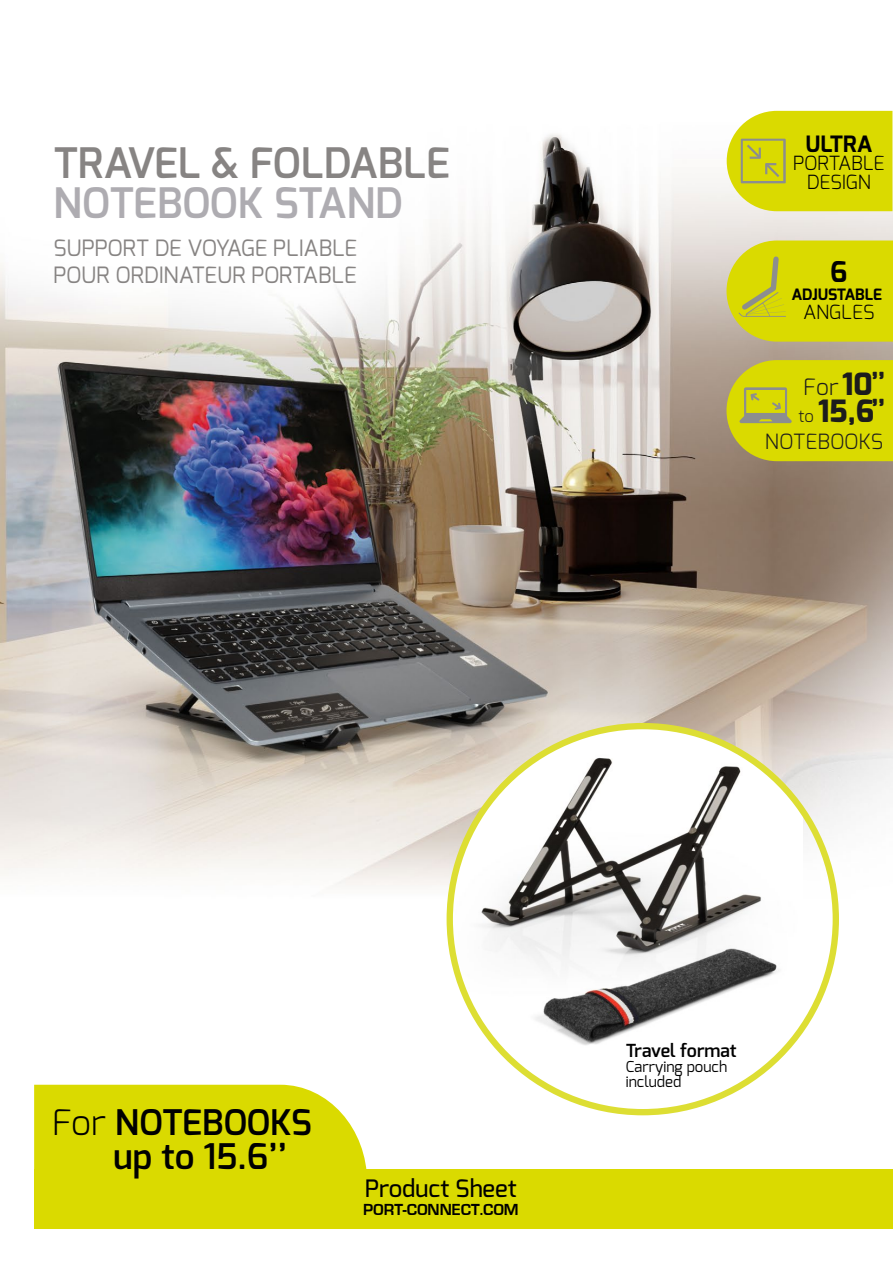
<style>
.page{position:relative;width:893px;height:1263px;background:#fff}
.page>*{position:absolute;margin:0;border:0;box-sizing:border-box;transform-origin:0 0}
.t1{font:600 42px "Exo";color:#878483}
.t2{font:600 42px "Exo";color:#aeacb1}
.t3{font:600 35.25px/34.5px "Exo";color:#000}
.t4{font:800 30.75px "Exo";color:#1c1c1c}
.t5{font:700 28.5px "Exo";color:#000}
.t6{font:500 24px "Exo";color:#000}
.t7{font:300 22.65px "Exo";color:#1c1c1c}
.t8{font:22.5px/27px "Exo";color:#878483}
.t9{font:700 22.5px "Exo";color:#000}
.t10{font:300 21px "Exo";color:#1c1c1c}
.t11{font:300 19.5px/18.8px "Exo";color:#000;text-align:center}
.t12{font:600 18px "Exo";color:#000}
.t13{font:700 16.5px "Eurostile";color:#000}
.t14{font:700 15.6px "Exo";color:#000}
.t15{font:15px/15px "Exo";color:#000}
.s1{font-weight:800;font-size:30.75px}
.s2{font-weight:800;font-size:27.15px}
.s3{font-weight:300;font-size:16.65px}
.s4{font-size:27.15px}
.s5{font-weight:300}
</style>
<div class="page">
<img style="left:0;top:110px;width:893px;height:1060px">
<div style="left:34px;top:1170px;width:859px;height:59px;background:#dada00"></div>
<div style="left:34px;top:1085px;width:333px;height:85px;background:#dada00"></div>
<svg style="left:726px;top:360px;width:167px;height:101px;background:#d2d10f"></svg>
<svg style="left:54px;top:113px;width:185px;height:14px"></svg>
<img style="left:450px;top:726px;width:353px;height:300px">
<svg style="left:727px;top:111px;width:165px;height:100px;background:#d9d914"></svg>
<svg style="left:726px;top:240px;width:167px;height:102px;background:#d6d612"></svg>
<img style="left:504px;top:893px;width:299px;height:187px">
<h1 class="t1" style="left:53px;top:136px;width:398px">TRAVEL &amp; FOLDABLE</h1>
<h1 class="t2" style="left:53px;top:176px;width:351px">NOTEBOOK STAND</h1>
<p class="t8" style="left:53px;top:235px;width:305px">SUPPORT DE VOYAGE PLIABLE<br>POUR ORDINATEUR PORTABLE</p>
<p class="t9" style="left:805px;top:129px;width:68px">ULTRA</p>
<p class="t11" style="left:793px;top:154px;width:93px">PORTABLE<br>DESIGN</p>
<p class="t5" style="left:830px;top:253px;width:19px">6</p>
<p class="t14" style="left:791px;top:285px;width:92px">ADJUSTABLE</p>
<p class="t11" style="left:803px;top:303px;width:73px">ANGLES</p>
<p class="t7" style="left:803px;top:372px;width:83px">For <span class="s1">10</span><span class="s2">’’</span></p>
<h3 class="t4" style="left:798px;top:391px;width:88px"><span class="s3">to</span> 15,6<span class="s4">’’</span></h3>
<p class="t10" style="left:765px;top:428px;width:120px">NOTEBOOKS</p>
<h2 class="t3" style="left:114px;top:1105px;width:200px;text-indent:-62px"><span class="s5">For</span> NOTEBOOKS up to 15.6’’</h2>
<p class="t6" style="left:365px;top:1173px;width:153px">Product Sheet</p>
<p class="t13" style="left:363px;top:1203px;width:157px">PORT-CONNECT.COM</p>
<p class="t12" style="left:626px;top:1039px;width:112px">Travel format</p>
<p class="t15" style="left:626px;top:1059px;width:103px">Carrying pouch included</p>
</div>
